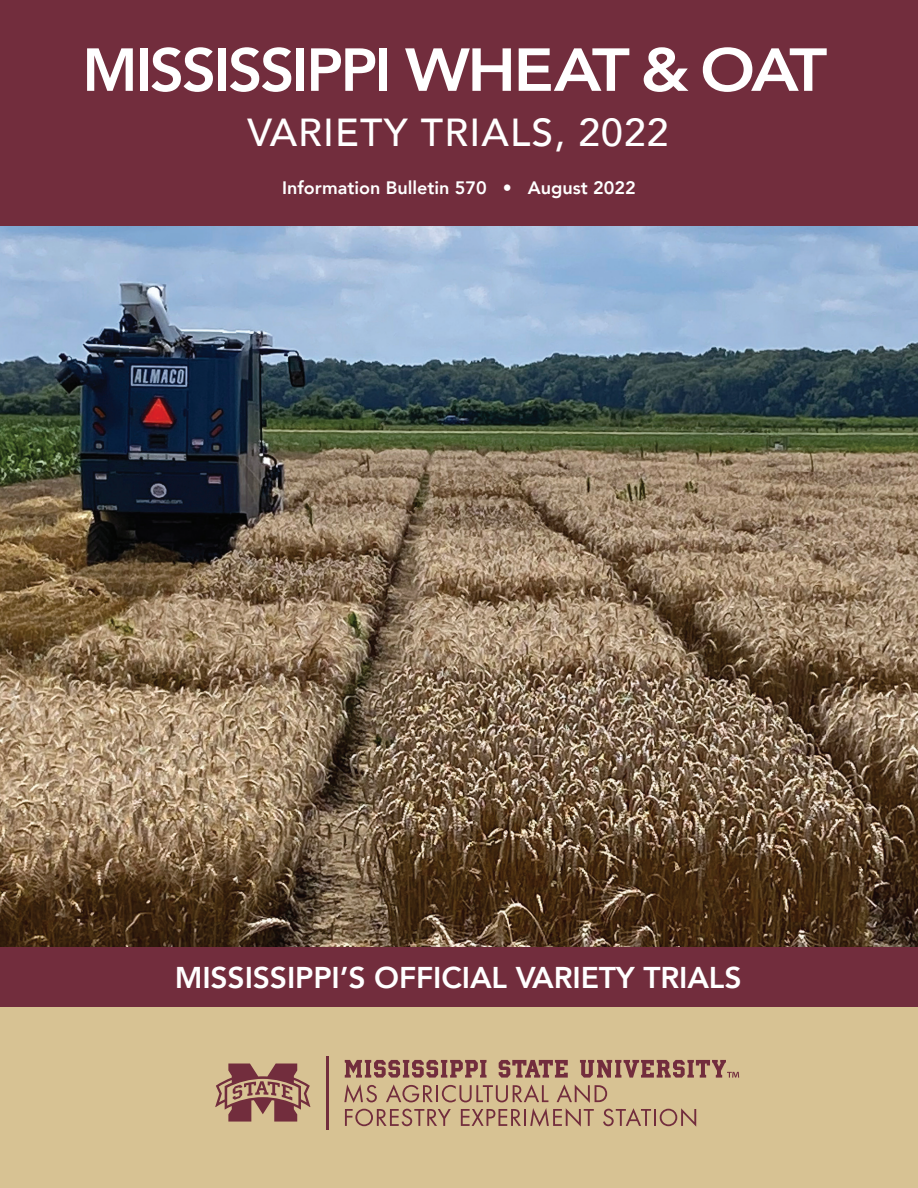
<style>
.page{position:relative;width:918px;height:1188px;background:#fff}
.page>*{position:absolute;margin:0;border:0;box-sizing:border-box;transform-origin:0 0}
.t1{font:800 60px "Avenir";letter-spacing:-.04em;color:#fff}
.t2{font:500 39px "Avenir";letter-spacing:.03em;color:#fff}
.t3{font:800 30px "Avenir";letter-spacing:-.005em;color:#fff}
.t4{font:800 18px "Avenir";color:#fff}
</style>
<div class="page">
<div style="left:0;top:0;width:918px;height:242px;background:#722d3d"></div>
<div style="left:0;top:946px;width:918px;height:62px;background:#722d3d"></div>
<div style="left:0;top:1008px;width:918px;height:180px;background:#d7c293"></div>
<img style="left:0;top:227px;width:918px;height:719px">
<hr style="left:326px;top:1056px;width:3px;height:73px;background:#722d3d">
<svg style="left:344px;top:1084px;width:352px;height:43px"></svg>
<svg style="left:345px;top:1060px;width:142px;height:18px"></svg>
<svg style="left:499px;top:1060px;width:69px;height:18px"></svg>
<svg style="left:580px;top:1060px;width:159px;height:18px"></svg>
<svg style="left:215px;top:1064px;width:95px;height:58px"></svg>
<h1 class="t1" style="left:82px;top:23px;width:746px">MISSISSIPPI WHEAT &amp; OAT</h1>
<h1 class="t2" style="left:248px;top:99px;width:423px">VARIETY TRIALS, 2022</h1>
<p class="t4" style="left:282px;top:174px;width:355px">Information Bulletin 570 • August 2022</p>
<p class="t3" style="left:175px;top:954px;width:568px">MISSISSIPPI’S OFFICIAL VARIETY TRIALS</p>
</div>
